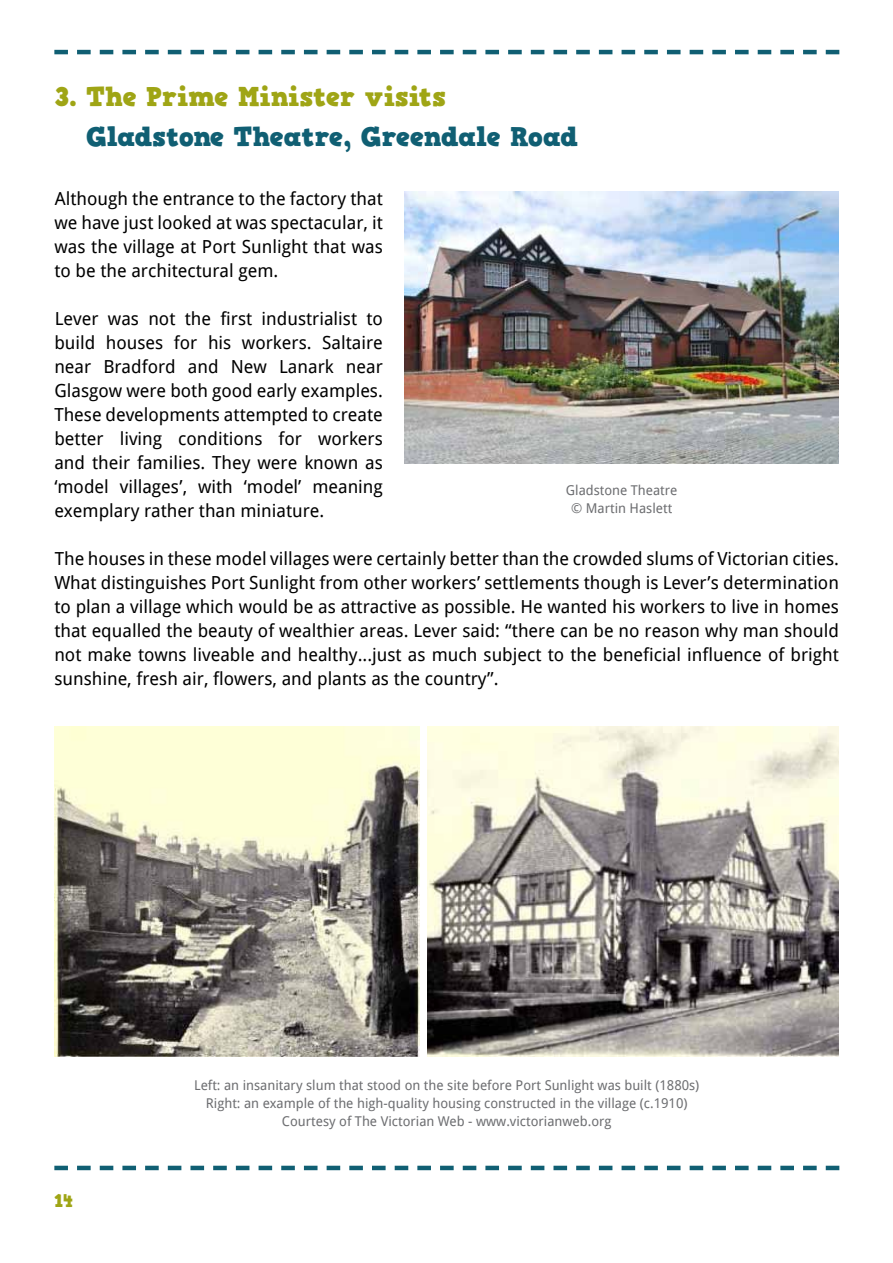
<style>
.page{position:relative;width:893px;height:1263px;background:#fff}
.page>*{position:absolute;margin:0;border:0;box-sizing:border-box;transform-origin:0 0}
.t1{font:27px "HVD Comic Serif Pro";color:#105f73}
.t2{font:27px "HVD Comic Serif Pro";color:#9fa515}
.t3{font:18px/24px "Droid Sans";color:#000;text-align:justify}
.t4{font:18px "HVD Comic Serif Pro";color:#9fa515}
.t5{font:13.5px/18px "Droid Sans";color:#6d6e71;text-align:center}
</style>
<div class="page">
<svg style="left:54px;top:50px;width:785px;height:4px"></svg>
<svg style="left:54px;top:1166px;width:785px;height:4px"></svg>
<img style="left:404px;top:191px;width:435px;height:272px">
<img style="left:428px;top:726px;width:411px;height:331px">
<img style="left:54px;top:726px;width:365px;height:331px">
<h1 class="t2" style="left:54px;top:76px;width:393px">3. The Prime Minister visits</h1>
<h1 class="t1" style="left:86px;top:116px;width:493px">Gladstone Theatre, Greendale Road</h1>
<p class="t3" style="left:54px;top:187px;width:330px">Although the entrance to the factory that we have just looked at was spectacular, it was the village at Port Sunlight that was to be the architectural gem.</p>
<p class="t3" style="left:54px;top:307px;width:330px">Lever was not the first industrialist to build houses for his workers. Saltaire near Bradford and New Lanark near Glasgow were both good early examples.<br>These developments attempted to create better living conditions for workers and their families. They were known as ‘model villages’, with ‘model’ meaning exemplary rather than miniature.</p>
<p class="t3" style="left:54px;top:547px;width:786px">The houses in these model villages were certainly better than the crowded slums of Victorian cities.<br>What distinguishes Port Sunlight from other workers’ settlements though is Lever’s determination to plan a village which would be as attractive as possible. He wanted his workers to live in homes that equalled the beauty of wealthier areas. Lever said: “there can be no reason why man should not make towns liveable and healthy...just as much subject to the beneficial influence of bright sunshine, fresh air, flowers, and plants as the country”.</p>
<p class="t5" style="left:566px;top:481px;width:113px">Gladstone Theatre © Martin Haslett</p>
<p class="t4" style="left:54px;top:1187px;width:21px">14</p>
<p class="t5" style="left:194px;top:1076px;width:507px">Left: an insanitary slum that stood on the site before Port Sunlight was built (1880s)<br>Right: an example of the high-quality housing constructed in the village (c.1910)<br>Courtesy of The Victorian Web - www.victorianweb.org</p>
</div>
